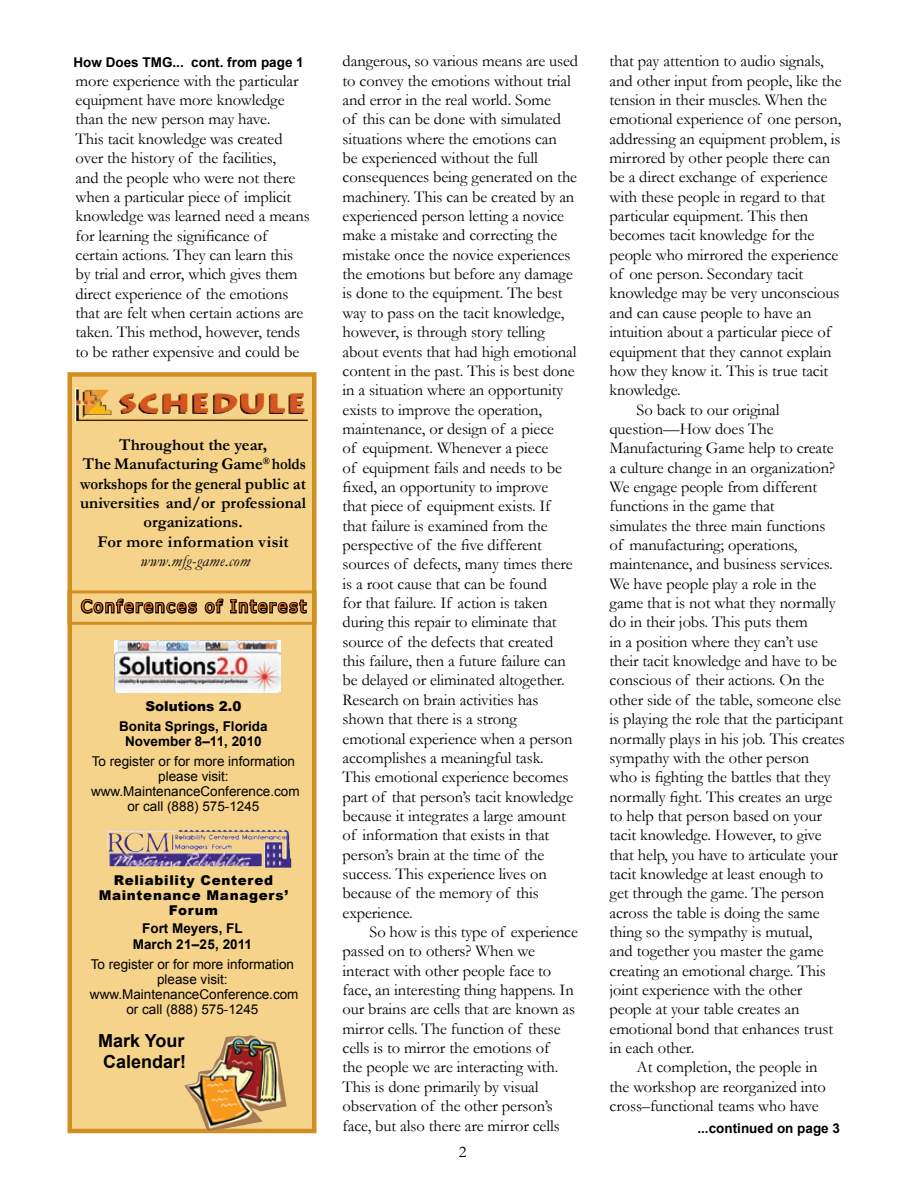
<style>
.page{position:relative;width:918px;height:1188px;background:#fff}
.page>*{position:absolute;margin:0;border:0;box-sizing:border-box;transform-origin:0 0}
.t1{font:700 18px/21px "Arial";color:#000}
.t2{font:16.5px/19.4px "Garamond";letter-spacing:-.005em;color:#000}
.t3{font:700 16.5px/19.4px "Garamond";color:#000;text-align:center}
.t4{font:16.5px "Verdana";letter-spacing:.11em;color:#de732e;scale:.95 1}
.t5{font:italic 16.5px "Garamond";letter-spacing:.015em;color:#000}
.t6{font:13.5px/15px "Arial";color:#000;text-align:center}
.t7{font:700 13.5px/15px "Arial";color:#000;text-align:center}
.t8{font:900 13.5px/15px "Arial";letter-spacing:.05em;color:#000;text-align:center}
.t9{font:900 13.5px "Arial";color:#000}
</style>
<div class="page">
<svg style="left:67px;top:372px;width:250px;height:762px;background:#f3ce85"></svg>
<svg style="left:79px;top:597px;width:229px;height:18px;background:#8d794f"></svg>
<img style="left:115px;top:641px;width:166px;height:52px">
<img style="left:75px;top:388px;width:233px;height:33px">
<img style="left:225px;top:1040px;width:62px;height:89px">
<div style="left:68px;top:590px;width:248px;height:35px;border:3px solid #d18f21"></div>
<img style="left:107px;top:830px;width:184px;height:38px">
<p class="t7" style="left:74px;top:55px;width:232px">How Does TMG... cont. from page 1</p>
<p class="t2" style="left:76px;top:70px;width:236px">more experience with the particular equipment have more knowledge than the new person may have.<br>This tacit knowledge was created over the history of the facilities,<br>and the people who were not there when a particular piece of implicit knowledge was learned need a means for learning the significance of certain actions. They can learn this by trial and error, which gives them direct experience of the emotions that are felt when certain actions are taken. This method, however, tends to be rather expensive and could be</p>
<p class="t3" style="left:80px;top:435px;width:227px">Throughout the year,<br>The Manufacturing Game<sup>®</sup> holds workshops for the general public at universities and/or professional organizations.<br>For more information visit</p>
<p class="t5" style="left:141px;top:550px;width:111px">www.mfg-game.com</p>
<p class="t4" style="left:81px;top:596px;width:238px">Conferences of Interest</p>
<p class="t9" style="left:145px;top:696px;width:97px">Solutions 2.0</p>
<p class="t7" style="left:119px;top:719px;width:150px">Bonita Springs, Florida<br>November 8–11, 2010</p>
<p class="t6" style="left:91px;top:754px;width:210px">To register or for more information please visit: www.MaintenanceConference.com or call (888) 575-1245</p>
<p class="t8" style="left:99px;top:872px;width:191px">Reliability Centered<br>Maintenance Managers’<br>Forum</p>
<p class="t7" style="left:133px;top:920px;width:121px;line-height:16.5px">Fort Meyers, FL<br>March 21–25, 2011</p>
<p class="t6" style="left:90px;top:957px;width:210px">To register or for more information please visit: www.MaintenanceConference.com or call (888) 575-1245</p>
<p class="t1" style="left:98px;top:1031px;width:90px">Mark Your<br>Calendar!</p>
<p class="t2" style="left:343px;top:51px;width:237px">dangerous, so various means are used to convey the emotions without trial and error in the real world. Some<br>of this can be done with simulated situations where the emotions can<br>be experienced without the full consequences being generated on the machinery. This can be created by an experienced person letting a novice make a mistake and correcting the mistake once the novice experiences the emotions but before any damage is done to the equipment. The best way to pass on the tacit knowledge, however, is through story telling about events that had high emotional content in the past. This is best done in a situation where an opportunity exists to improve the operation, maintenance, or design of a piece<br>of equipment. Whenever a piece<br>of equipment fails and needs to be fixed, an opportunity to improve<br>that piece of equipment exists. If that failure is examined from the perspective of the five different sources of defects, many times there is a root cause that can be found<br>for that failure. If action is taken during this repair to eliminate that source of the defects that created this failure, then a future failure can be delayed or eliminated altogether.<br>Research on brain activities has shown that there is a strong emotional experience when a person accomplishes a meaningful task.<br>This emotional experience becomes part of that person’s tacit knowledge because it integrates a large amount of information that exists in that person’s brain at the time of the success. This experience lives on because of the memory of this experience.</p>
<p class="t2" style="left:343px;top:922px;width:237px;text-indent:27px">So how is this type of experience passed on to others? When we interact with other people face to face, an interesting thing happens. In our brains are cells that are known as mirror cells. The function of these cells is to mirror the emotions of<br>the people we are interacting with.<br>This is done primarily by visual observation of the other person’s face, but also there are mirror cells</p>
<p class="t2" style="left:459px;top:1141px;width:9px">2</p>
<p class="t2" style="left:610px;top:51px;width:216px">that pay attention to audio signals,</p>
<p class="t2" style="left:610px;top:70px;width:234px">and other input from people, like the</p>
<p class="t2" style="left:610px;top:90px;width:219px">tension in their muscles. When the</p>
<p class="t2" style="left:610px;top:109px;width:233px">emotional experience of one person,</p>
<p class="t2" style="left:610px;top:128px;width:233px">addressing an equipment problem, is</p>
<p class="t2" style="left:610px;top:148px;width:222px">mirrored by other people there can</p>
<p class="t2" style="left:610px;top:167px;width:219px">be a direct exchange of experience</p>
<p class="t2" style="left:610px;top:186px;width:217px">with these people in regard to that</p>
<p class="t2" style="left:610px;top:206px;width:200px">particular equipment. This then</p>
<p class="t2" style="left:610px;top:225px;width:206px">becomes tacit knowledge for the</p>
<p class="t2" style="left:610px;top:245px;width:230px">people who mirrored the experience</p>
<p class="t2" style="left:610px;top:264px;width:195px">of one person. Secondary tacit</p>
<p class="t2" style="left:610px;top:283px;width:231px">knowledge may be very unconscious</p>
<p class="t2" style="left:610px;top:303px;width:203px">and can cause people to have an</p>
<p class="t2" style="left:610px;top:322px;width:223px">intuition about a particular piece of</p>
<p class="t2" style="left:610px;top:341px;width:224px">equipment that they cannot explain</p>
<p class="t2" style="left:610px;top:361px;width:220px">how they know it. This is true tacit</p>
<p class="t2" style="left:610px;top:380px;width:73px">knowledge.</p>
<p class="t2" style="left:637px;top:399px;width:145px">So back to our original</p>
<p class="t2" style="left:610px;top:419px;width:166px">question—How does The</p>
<p class="t2" style="left:610px;top:438px;width:226px">Manufacturing Game help to create</p>
<p class="t2" style="left:610px;top:457px;width:227px">a culture change in an organization?</p>
<p class="t2" style="left:610px;top:477px;width:209px">We engage people from different</p>
<p class="t2" style="left:610px;top:496px;width:167px">functions in the game that</p>
<p class="t2" style="left:610px;top:515px;width:218px">simulates the three main functions</p>
<p class="t2" style="left:610px;top:535px;width:189px">of manufacturing; operations,</p>
<p class="t2" style="left:610px;top:554px;width:225px">maintenance, and business services.</p>
<p class="t2" style="left:610px;top:573px;width:208px">We have people play a role in the</p>
<p class="t2" style="left:610px;top:593px;width:228px">game that is not what they normally</p>
<p class="t2" style="left:610px;top:612px;width:200px">do in their jobs. This puts them</p>
<p class="t2" style="left:610px;top:632px;width:210px">in a position where they can’t use</p>
<p class="t2" style="left:610px;top:651px;width:229px">their tacit knowledge and have to be</p>
<p class="t2" style="left:610px;top:670px;width:216px">conscious of their actions. On the</p>
<p class="t2" style="left:610px;top:690px;width:233px">other side of the table, someone else</p>
<p class="t2" style="left:610px;top:709px;width:235px">is playing the role that the participant</p>
<p class="t2" style="left:610px;top:728px;width:237px">normally plays in his job. This creates</p>
<p class="t2" style="left:610px;top:748px;width:201px">sympathy with the other person</p>
<p class="t2" style="left:610px;top:767px;width:223px">who is fighting the battles that they</p>
<p class="t2" style="left:610px;top:786px;width:224px">normally fight. This creates an urge</p>
<p class="t2" style="left:610px;top:806px;width:214px">to help that person based on your</p>
<p class="t2" style="left:610px;top:825px;width:214px">tacit knowledge. However, to give</p>
<p class="t2" style="left:610px;top:844px;width:230px">that help, you have to articulate your</p>
<p class="t2" style="left:610px;top:864px;width:215px">tacit knowledge at least enough to</p>
<p class="t2" style="left:610px;top:883px;width:216px">get through the game. The person</p>
<p class="t2" style="left:610px;top:902px;width:212px">across the table is doing the same</p>
<p class="t2" style="left:610px;top:922px;width:204px">thing so the sympathy is mutual,</p>
<p class="t2" style="left:610px;top:941px;width:216px">and together you master the game</p>
<p class="t2" style="left:610px;top:960px;width:218px">creating an emotional charge. This</p>
<p class="t2" style="left:610px;top:980px;width:194px">joint experience with the other</p>
<p class="t2" style="left:610px;top:999px;width:191px">people at your table creates an</p>
<p class="t2" style="left:610px;top:1019px;width:225px">emotional bond that enhances trust</p>
<p class="t2" style="left:610px;top:1038px;width:86px">in each other.</p>
<p class="t2" style="left:637px;top:1057px;width:182px">At completion, the people in</p>
<p class="t2" style="left:610px;top:1077px;width:218px">the workshop are reorganized into</p>
<p class="t2" style="left:610px;top:1096px;width:211px">cross–functional teams who have</p>
<p class="t7" style="left:697px;top:1121px;width:144px">...continued on page 3</p>
</div>
